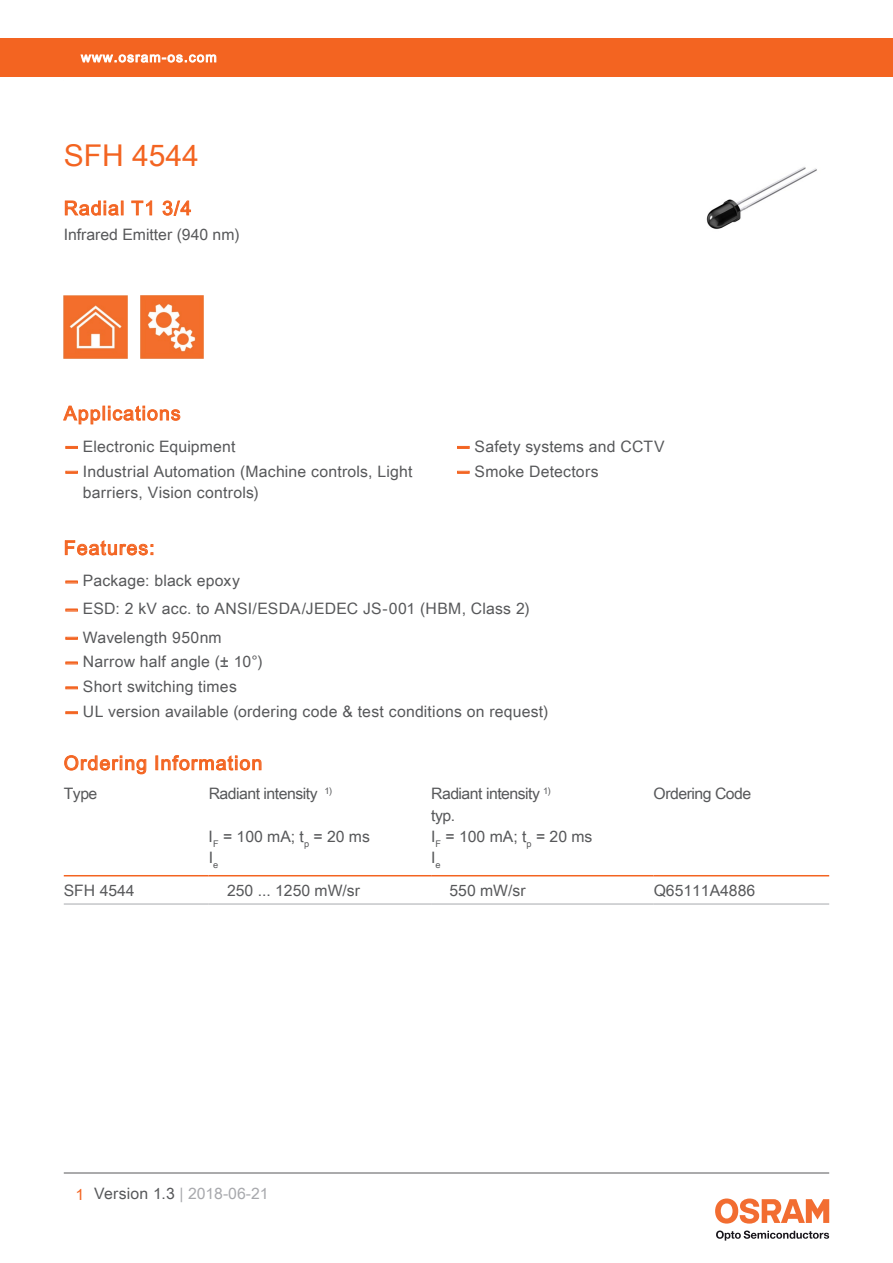
<style>
.page{position:relative;width:893px;height:1263px;background:#fff}
.page>*{position:absolute;margin:0;border:0;box-sizing:border-box;transform-origin:0 0}
.t1{font:30px "Arial Unicode MS";color:#f36421}
.t2{font:19.5px "Arial Unicode MS";letter-spacing:.055em;color:#f36421}
.t3{font:15.75px/21px "Arial Unicode MS";letter-spacing:.01em;color:#57585a}
.t4{font:15.75px "Arial Unicode MS";letter-spacing:-.03em;color:#57585a}
.t5{font:15.75px "Arial Unicode MS";color:#a8a9ad}
.t6{font:13.5px "Arial Unicode MS";letter-spacing:.085em;color:#fff}
.s1{font-family:"Helvetica Neue LT Pro";font-weight:700;color:#f36421}
.s2{color:#f36421}
.s3{color:#57585a}
</style>
<div class="page">
<hr style="left:64px;top:1173px;width:765px;height:1px;background:#57585a">
<svg style="left:716px;top:1230px;width:113px;height:10px"></svg>
<svg style="left:715px;top:1198px;width:114px;height:25px"></svg>
<div style="left:0;top:38px;width:893px;height:39px;background:#f36421"></div>
<svg style="left:80px;top:54px;width:137px;height:9px"></svg>
<img style="left:706px;top:166px;width:111px;height:63px">
<svg style="left:65px;top:200px;width:58px;height:16px"></svg>
<svg style="left:131px;top:200px;width:21px;height:16px"></svg>
<svg style="left:162px;top:200px;width:29px;height:16px"></svg>
<img style="left:64px;top:295px;width:63px;height:64px">
<img style="left:140px;top:295px;width:64px;height:64px">
<svg style="left:63px;top:405px;width:118px;height:20px"></svg>
<svg style="left:66px;top:446px;width:11px;height:2px"></svg>
<svg style="left:66px;top:471px;width:11px;height:2px"></svg>
<svg style="left:458px;top:446px;width:11px;height:2px"></svg>
<svg style="left:458px;top:471px;width:11px;height:2px"></svg>
<svg style="left:65px;top:540px;width:88px;height:16px"></svg>
<svg style="left:66px;top:581px;width:11px;height:2px"></svg>
<svg style="left:66px;top:609px;width:11px;height:2px"></svg>
<svg style="left:66px;top:637px;width:11px;height:2px"></svg>
<svg style="left:66px;top:662px;width:11px;height:2px"></svg>
<svg style="left:66px;top:687px;width:11px;height:2px"></svg>
<svg style="left:66px;top:712px;width:11px;height:2px"></svg>
<hr style="left:64px;top:875px;width:145px;height:1px;background:#f36421">
<hr style="left:209px;top:875px;width:222px;height:1px;background:#f36421">
<hr style="left:431px;top:875px;width:223px;height:1px;background:#f36421">
<hr style="left:654px;top:875px;width:175px;height:1px;background:#f36421">
<hr style="left:64px;top:904px;width:145px;height:1px;background:#a8a9ad">
<hr style="left:209px;top:904px;width:222px;height:1px;background:#a8a9ad">
<hr style="left:431px;top:904px;width:223px;height:1px;background:#a8a9ad">
<hr style="left:654px;top:904px;width:175px;height:1px;background:#a8a9ad">
<svg style="left:64px;top:755px;width:83px;height:20px"></svg>
<div style="left:155px;top:755px;width:3px;height:15px;border:1px solid #f36421"></div>
<svg style="left:161px;top:755px;width:101px;height:16px"></svg>
<p class="t6" style="left:81px;top:47px;width:137px">www.osram-os.com</p>
<h1 class="t1" style="left:64px;top:134px;width:137px">SFH 4544</h1>
<p class="t2" style="left:64px;top:194px;width:129px">Radial T1 3/4</p>
<p class="t3" style="left:64px;top:224px;width:177px">Infrared Emitter (940 nm)</p>
<p class="t2" style="left:64px;top:399px;width:118px">Applications</p>
<p class="t3" style="left:64px;top:435px;width:173px"><span class="s1">—</span> Electronic Equipment</p>
<p class="t3" style="left:83px;top:460px;width:331px;text-indent:-19px"><span class="s1">—</span> Industrial Automation (Machine controls, Light barriers, Vision controls)</p>
<p class="t3" style="left:455px;top:435px;width:211px"><span class="s1">—</span> Safety systems and CCTV</p>
<p class="t3" style="left:455px;top:460px;width:145px"><span class="s1">—</span> Smoke Detectors</p>
<p class="t2" style="left:64px;top:534px;width:92px">Features:</p>
<p class="t3" style="left:64px;top:570px;width:178px"><span class="s1">—</span> Package: black epoxy</p>
<p class="t3" style="left:64px;top:598px;width:468px"><span class="s1">—</span> ESD: 2 kV acc. to ANSI/ESDA/JEDEC JS-001 (HBM, Class 2)</p>
<p class="t3" style="left:64px;top:626px;width:159px"><span class="s1">—</span> Wavelength 950nm</p>
<p class="t3" style="left:64px;top:651px;width:201px"><span class="s1">—</span> Narrow half angle (± 10°)</p>
<p class="t3" style="left:64px;top:676px;width:175px"><span class="s1">—</span> Short switching times</p>
<p class="t3" style="left:64px;top:701px;width:486px"><span class="s1">—</span> UL version available (ordering code &amp; test conditions on request)</p>
<p class="t2" style="left:64px;top:749px;width:200px">Ordering Information</p>
<p class="t3" style="left:64px;top:783px;width:35px">Type</p>
<p class="t4" style="left:209px;top:782px;width:125px">Radiant intensity <sup>1)</sup></p>
<p class="t4" style="left:431px;top:782px;width:121px">Radiant intensity <sup>1)</sup></p>
<p class="t4" style="left:654px;top:782px;width:99px">Ordering Code</p>
<p class="t3" style="left:431px;top:804px;width:25px">typ.</p>
<p class="t3" style="left:209px;top:825px;width:163px">I<sub>F</sub> = 100 mA; t<sub>p</sub> = 20 ms</p>
<p class="t3" style="left:431px;top:825px;width:163px">I<sub>F</sub> = 100 mA; t<sub>p</sub> = 20 ms</p>
<p class="t3" style="left:209px;top:847px;width:11px">I<sub>e</sub></p>
<p class="t3" style="left:431px;top:847px;width:11px">I<sub>e</sub></p>
<p class="t3" style="left:64px;top:879px;width:72px">SFH 4544</p>
<p class="t3" style="left:227px;top:879px;width:135px">250 ... 1250 mW/sr</p>
<p class="t3" style="left:450px;top:879px;width:78px">550 mW/sr</p>
<p class="t3" style="left:654px;top:879px;width:103px">Q65111A4886</p>
<p class="t5" style="left:76px;top:1182px;width:194px"><span class="s2">1</span> <span class="s3">Version 1.3</span> | 2018-06-21</p>
</div>
